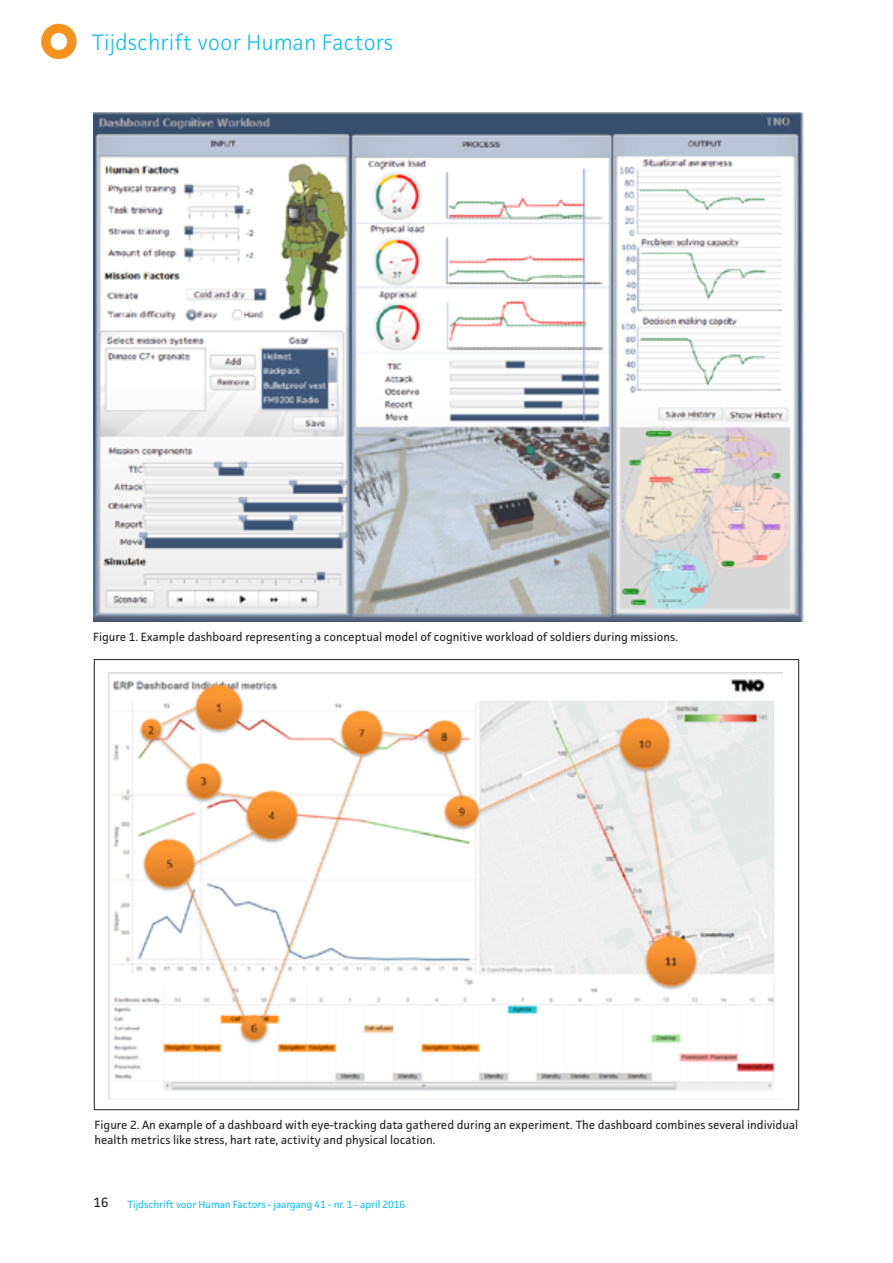
<style>
.page{position:relative;width:893px;height:1263px;background:#fff}
.page>*{position:absolute;margin:0;border:0;box-sizing:border-box;transform-origin:0 0}
.t1{font:300 22.5px "Facit";color:#15c0f2}
.t2{font:13.5px "Facit";color:#231f20}
.t3{font:12px/15px "Facit";color:#231f20}
.t4{font:10.5px "Facit";letter-spacing:-.01em;color:#15c0f2}
</style>
<div class="page">
<svg style="left:41px;top:24px;width:36px;height:35px"></svg>
<img style="left:109px;top:672px;width:673px;height:427px">
<img style="left:94px;top:112px;width:710px;height:509px">
<h1 class="t1" style="left:92px;top:28px;width:303px">Tijdschrift voor Human Factors</h1>
<p class="t3" style="left:93px;top:629px;width:586px">Figure 1. Example dashboard representing a conceptual model of cognitive workload of soldiers during missions.</p>
<p class="t3" style="left:94px;top:1117px;width:705px">Figure 2. An example of a dashboard with eye-tracking data gathered during an experiment. The dashboard combines several individual health metrics like stress, hart rate, activity and physical location.</p>
<p class="t2" style="left:94px;top:1194px;width:16px">16</p>
<p class="t4" style="left:128px;top:1197px;width:279px">Tijdschrift voor Human Factors - jaargang 41 - nr. 1 - april 2016</p>
</div>
